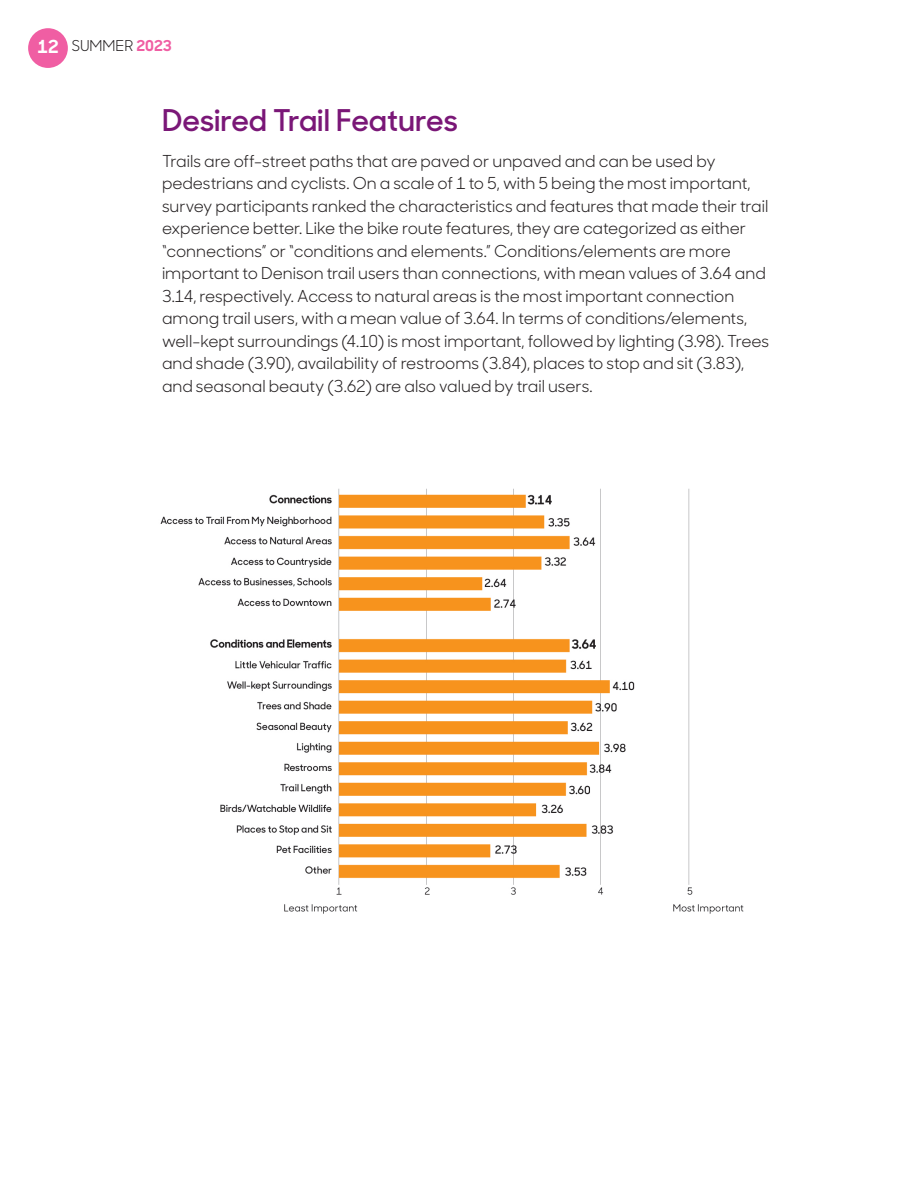
<style>
.page{position:relative;width:918px;height:1188px;background:#fff}
.page>*{position:absolute;margin:0;border:0;box-sizing:border-box;transform-origin:0 0}
.Heading_1{font:600 30px "Sharp Sans No 1";color:#7a1777}
.Body_Text{font:16.5px/22.5px "Sharp Sans No 1";letter-spacing:-.005em;color:#231f20}
.t1{font:15px "Sharp Sans No 1";color:#231f20}
.s1{font-weight:700;font-size:18px;color:#fff}
.s2{font-weight:700;color:#f05ea3}
</style>
<div class="page">
<div style="left:28px;top:28px;width:40px;height:40px;background:#f05ea3;border-radius:50%"></div>
<img style="left:160px;top:488px;width:584px;height:426px">
<p class="t1" style="left:37px;top:34px;width:136px"><span class="s1">12</span> SUMMER <span class="s2">2023</span></p>
<p class="Heading_1" style="left:162px;top:96px;width:297px">Desired Trail Features</p>
<p class="Body_Text" style="left:162px;top:148px;width:609px">Trails are off-street paths that are paved or unpaved and can be used by pedestrians and cyclists. On a scale of 1 to 5, with 5 being the most important, survey participants ranked the characteristics and features that made their trail experience better. Like the bike route features, they are categorized as either “connections” or “conditions and elements.” Conditions/elements are more important to Denison trail users than connections, with mean values of 3.64 and 3.14, respectively. Access to natural areas is the most important connection among trail users, with a mean value of 3.64. In terms of conditions/elements, well-kept surroundings (4.10) is most important, followed by lighting (3.98). Trees and shade (3.90), availability of restrooms (3.84), places to stop and sit (3.83), and seasonal beauty (3.62) are also valued by trail users.</p>
</div>
